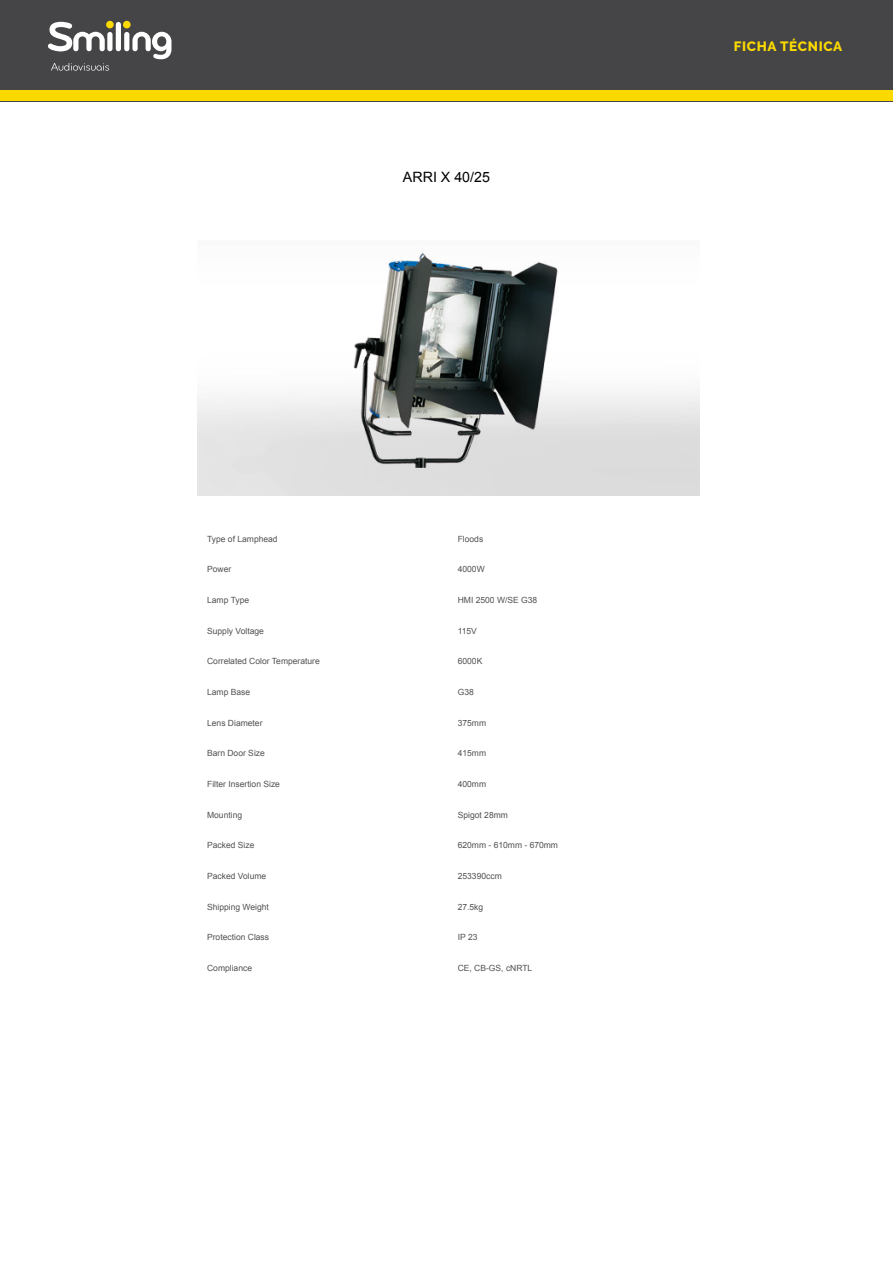
<style>
.page{position:relative;width:893px;height:1263px;background:#fff}
.page>*{position:absolute;margin:0;border:0;box-sizing:border-box;transform-origin:0 0}
.t1{font:14.25px "Arial";color:#000}
.t2{font:800 13.5px "Raleway";letter-spacing:.05em;color:#fcda00}
.t3{font:8.55px "Arial";color:#525151}
</style>
<div class="page">
<img style="left:197px;top:252px;width:503px;height:244px">
<div style="left:0;top:0;width:893px;height:101px;background:#454547"></div>
<div style="left:0;top:91px;width:893px;height:10px;background:#fcda00"></div>
<div style="left:107px;top:32px;width:6px;height:19px;background:#fff;border-radius:3px"></div>
<div style="left:116px;top:22px;width:5px;height:29px;background:#fff;border-radius:3px"></div>
<div style="left:124px;top:32px;width:5px;height:19px;background:#fff;border-radius:3px"></div>
<svg style="left:132px;top:32px;width:39px;height:27px"></svg>
<div style="left:106px;top:21px;width:8px;height:7px;background:#fcda00;border-radius:50%"></div>
<svg style="left:48px;top:22px;width:57px;height:29px"></svg>
<div style="left:123px;top:21px;width:8px;height:7px;background:#fcda00;border-radius:50%"></div>
<svg style="left:51px;top:63px;width:58px;height:8px"></svg>
<h1 class="t1" style="left:403px;top:167px;width:89px">ARRI X 40/25</h1>
<p class="t3" style="left:207px;top:533px;width:72px">Type of Lamphead</p>
<p class="t3" style="left:458px;top:533px;width:27px">Floods</p>
<p class="t3" style="left:207px;top:564px;width:26px">Power</p>
<p class="t3" style="left:458px;top:564px;width:28px">4000W</p>
<p class="t3" style="left:207px;top:594px;width:44px">Lamp Type</p>
<p class="t3" style="left:458px;top:594px;width:81px">HMI 2500 W/SE G38</p>
<p class="t3" style="left:207px;top:625px;width:58px">Supply Voltage</p>
<p class="t3" style="left:458px;top:625px;width:21px">115V</p>
<p class="t3" style="left:207px;top:656px;width:114px">Correlated Color Temperature</p>
<p class="t3" style="left:458px;top:656px;width:26px">6000K</p>
<p class="t3" style="left:207px;top:686px;width:45px">Lamp Base</p>
<p class="t3" style="left:458px;top:686px;width:18px">G38</p>
<p class="t3" style="left:207px;top:717px;width:57px">Lens Diameter</p>
<p class="t3" style="left:458px;top:717px;width:30px">375mm</p>
<p class="t3" style="left:207px;top:748px;width:59px">Barn Door Size</p>
<p class="t3" style="left:458px;top:748px;width:30px">415mm</p>
<p class="t3" style="left:207px;top:778px;width:74px">Filter Insertion Size</p>
<p class="t3" style="left:458px;top:778px;width:30px">400mm</p>
<p class="t3" style="left:207px;top:809px;width:37px">Mounting</p>
<p class="t3" style="left:458px;top:809px;width:52px">Spigot 28mm</p>
<p class="t3" style="left:207px;top:840px;width:49px">Packed Size</p>
<p class="t3" style="left:458px;top:840px;width:102px">620mm - 610mm - 670mm</p>
<p class="t3" style="left:207px;top:870px;width:61px">Packed Volume</p>
<p class="t3" style="left:458px;top:870px;width:46px">253390ccm</p>
<p class="t3" style="left:207px;top:901px;width:63px">Shipping Weight</p>
<p class="t3" style="left:458px;top:901px;width:27px">27.5kg</p>
<p class="t3" style="left:207px;top:932px;width:64px">Protection Class</p>
<p class="t3" style="left:458px;top:932px;width:21px">IP 23</p>
<p class="t3" style="left:207px;top:962px;width:46px">Compliance</p>
<p class="t3" style="left:458px;top:962px;width:76px">CE, CB-GS, cNRTL</p>
<h2 class="t2" style="left:734px;top:39px;width:110px">FICHA TÉCNICA</h2>
</div>
